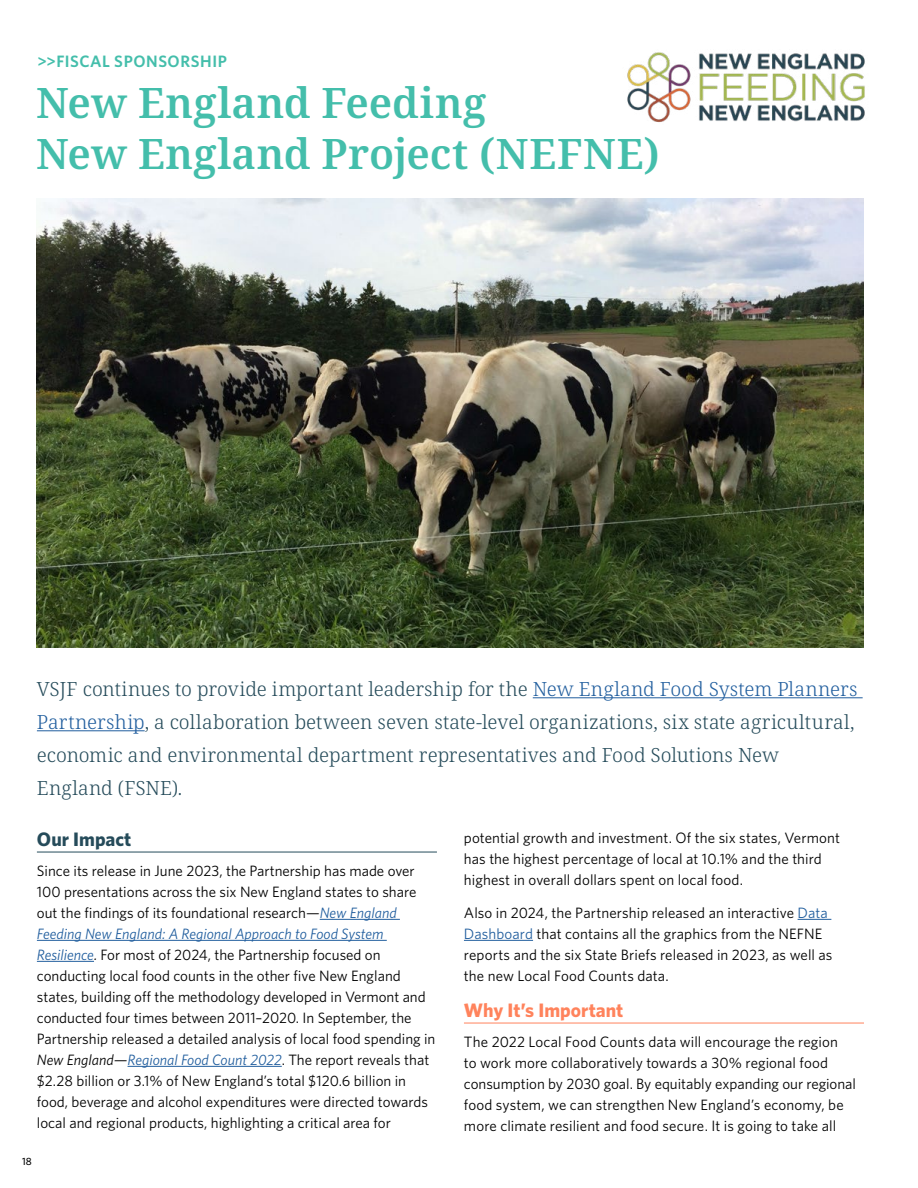
<style>
.page{position:relative;width:918px;height:1188px;background:#fff}
.page>*{position:absolute;margin:0;border:0;box-sizing:border-box;transform-origin:0 0}
.t1{font:42px/51px "Noto Serif";letter-spacing:.005em;color:#44beab}
.t2{font:300 19.5px/33px "Noto Serif";color:#254b5a}
.t3{font:700 19.5px "Whitney";color:#ff835c}
.t4{font:700 19.5px "Whitney";color:#254b5a}
.t5{font:600 16.5px "Whitney";letter-spacing:.035em;color:#44beab}
.t6{font:15px/21px "Whitney";color:#000}
.t7{font:500 10.5px "Whitney";color:#000}
.s1{color:#215e9e}
.s2{font-style:italic;color:#215e9e}
.s3{font-style:italic}
</style>
<div class="page">
<hr style="left:533px;top:697px;width:330px;height:1px;background:#215e9e">
<hr style="left:37px;top:730px;width:108px;height:1px;background:#215e9e">
<hr style="left:37px;top:852px;width:400px;height:1px;background:#254b5a">
<hr style="left:320px;top:919px;width:80px;height:1px;background:#215e9e">
<hr style="left:37px;top:940px;width:350px;height:1px;background:#215e9e">
<hr style="left:37px;top:961px;width:57px;height:1px;background:#215e9e">
<hr style="left:128px;top:1066px;width:154px;height:1px;background:#215e9e">
<hr style="left:798px;top:919px;width:33px;height:1px;background:#215e9e">
<hr style="left:464px;top:940px;width:69px;height:1px;background:#215e9e">
<hr style="left:464px;top:1023px;width:400px;height:1px;background:#ff835c">
<img style="left:36px;top:198px;width:828px;height:450px">
<img style="left:627px;top:52px;width:238px;height:70px">
<p class="t5" style="left:37px;top:50px;width:191px">&gt;&gt;FISCAL SPONSORSHIP</p>
<h1 class="t1" style="left:36px;top:79px;width:625px">New England Feeding<br>New England Project (NEFNE)</h1>
<p class="t2" style="left:37px;top:673px;width:822px">VSJF continues to provide important leadership for the <span class="s1">New England Food System Planners Partnership</span>, a collaboration between seven state-level organizations, six state agricultural, economic and environmental department representatives and Food Solutions New England (FSNE).</p>
<h2 class="t4" style="left:37px;top:826px;width:96px">Our Impact</h2>
<p class="t6" style="left:37px;top:860px;width:400px">Since its release in June 2023, the Partnership has made over 100 presentations across the six New England states to share out the findings of its foundational research—<span class="s2">New England Feeding New England: A Regional Approach to Food System Resilience</span><span class="s3">.</span> For most of 2024, the Partnership focused on conducting local food counts in the other five New England states, building off the methodology developed in Vermont and conducted four times between 2011–2020. In September, the Partnership released a detailed analysis of local food spending in <span class="s3">New England—</span><span class="s2">Regional Food Count 2022</span>. The report reveals that $2.28 billion or 3.1% of New England’s total $120.6 billion in food, beverage and alcohol expenditures were directed towards local and regional products, highlighting a critical area for</p>
<p class="t6" style="left:464px;top:827px;width:378px">potential growth and investment. Of the six states, Vermont has the highest percentage of local at 10.1% and the third highest in overall dollars spent on local food.</p>
<p class="t6" style="left:464px;top:902px;width:370px">Also in 2024, the Partnership released an interactive <span class="s1">Data Dashboard</span> that contains all the graphics from the NEFNE reports and the six State Briefs released in 2023, as well as the new Local Food Counts data.</p>
<h2 class="t3" style="left:464px;top:997px;width:161px">Why It’s Important</h2>
<p class="t6" style="left:464px;top:1031px;width:394px">The 2022 Local Food Counts data will encourage the region<br>to work more collaboratively towards a 30% regional food consumption by 2030 goal. By equitably expanding our regional food system, we can strengthen New England’s economy, be more climate resilient and food secure. It is going to take all</p>
<p class="t7" style="left:22px;top:1155px;width:11px">18</p>
</div>
